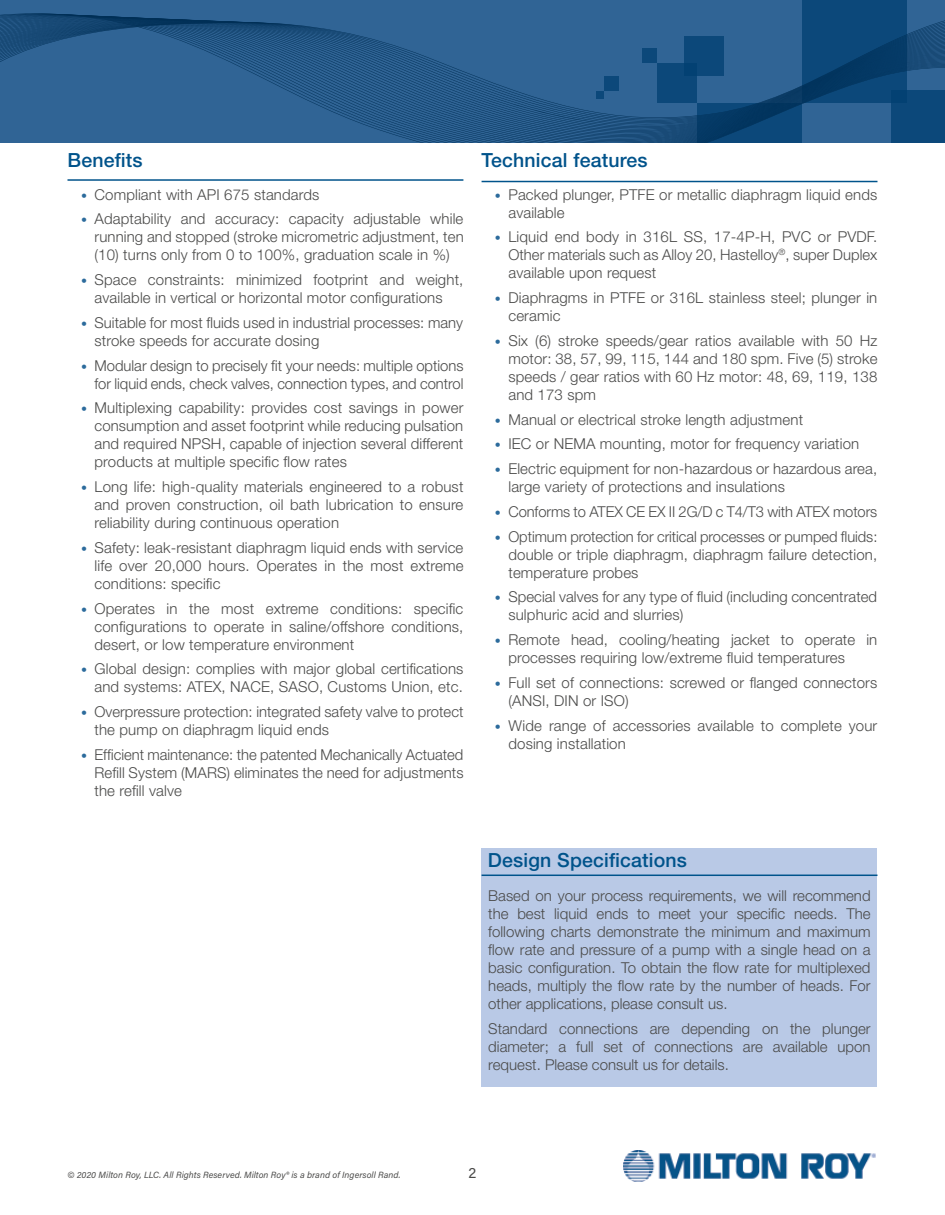
<style>
.page{position:relative;width:945px;height:1215px;background:#fff}
.page>*{position:absolute;margin:0;border:0;box-sizing:border-box;transform-origin:0 0}
.t1{font:500 19.5px "Helvetica Neue LT Pro";letter-spacing:.01em;color:#00538b}
.t2{font:300 15px/18px "Helvetica Neue LT Pro";letter-spacing:.01em;color:#4a4a49;text-align:justify}
.t3{font:15px "Acumin Pro";color:#4a4a49}
.t4{font:italic 9px "Acumin Pro";letter-spacing:.005em;color:#4a4a49}
.s1{font-size:12px;color:#2c6b9c}
</style>
<div class="page">
<div style="left:0;top:0;width:945px;height:143px;background:#306495"></div>
<div style="left:802px;top:0;width:104px;height:103px;background:#0c487a"></div>
<svg style="left:0;top:11px;width:945px;height:132px"></svg>
<img style="left:623px;top:1151px;width:253px;height:30px">
<hr style="left:68px;top:179px;width:395px;height:2px;background:#00538b">
<hr style="left:482px;top:181px;width:395px;height:1px;background:#00538b">
<div style="left:482px;top:848px;width:395px;height:239px;background:#b9c9e6"></div>
<hr style="left:482px;top:875px;width:395px;height:1px;background:#00538b">
<h1 class="t1" style="left:68px;top:148px;width:77px">Benefits</h1>
<h1 class="t1" style="left:481px;top:148px;width:168px">Technical features</h1>
<p class="t2" style="left:81px;top:185px;width:240px"><span class="s1">•</span> Compliant with API 675 standards</p>
<p class="t2" style="left:94px;top:210px;width:371px;text-indent:-14px"><span class="s1">•</span> Adaptability and accuracy: capacity adjustable while running and stopped (stroke micrometric adjustment, ten (10) turns only from 0 to 100%, graduation scale in %)</p>
<p class="t2" style="left:81px;top:271px;width:384px;text-align:center"><span class="s1">•</span> Space constraints: minimized footprint and weight, available in vertical or horizontal motor configurations</p>
<p class="t2" style="left:94px;top:313px;width:370px;text-indent:-14px"><span class="s1">•</span> Suitable for most fluids used in industrial processes: many stroke speeds for accurate dosing</p>
<p class="t2" style="left:81px;top:356px;width:384px;text-align:right"><span class="s1">•</span> Modular design to precisely fit your needs: multiple options for liquid ends, check valves, connection types, and control</p>
<p class="t2" style="left:94px;top:399px;width:370px;text-indent:-14px"><span class="s1">•</span> Multiplexing capability: provides cost savings in power consumption and asset footprint while reducing pulsation and required NPSH, capable of injection several different products at multiple specific flow rates</p>
<p class="t2" style="left:94px;top:478px;width:370px;text-indent:-14px"><span class="s1">•</span> Long life: high-quality materials engineered to a robust and proven construction, oil bath lubrication to ensure reliability during continuous operation</p>
<p class="t2" style="left:94px;top:538px;width:370px;text-indent:-14px"><span class="s1">•</span> Safety: leak-resistant diaphragm liquid ends with service life over 20,000 hours. Operates in the most extreme conditions: specific</p>
<p class="t2" style="left:94px;top:599px;width:370px;text-indent:-14px"><span class="s1">•</span> Operates in the most extreme conditions: specific configurations to operate in saline/offshore conditions, desert, or low temperature environment</p>
<p class="t2" style="left:81px;top:660px;width:384px;text-align:right"><span class="s1">•</span> Global design: complies with major global certifications and systems: ATEX, NACE, SASO, Customs Union, etc.</p>
<p class="t2" style="left:94px;top:703px;width:371px;text-indent:-14px"><span class="s1">•</span> Overpressure protection: integrated safety valve to protect the pump on diaphragm liquid ends</p>
<p class="t2" style="left:94px;top:745px;width:371px;text-indent:-14px"><span class="s1">•</span> Efficient maintenance: the patented Mechanically Actuated Refill System (MARS) eliminates the need for adjustments the refill valve</p>
<p class="t2" style="left:508px;top:185px;width:370px;text-indent:-14px"><span class="s1">•</span> Packed plunger, PTFE or metallic diaphragm liquid ends available</p>
<p class="t2" style="left:508px;top:228px;width:370px;text-indent:-14px"><span class="s1">•</span> Liquid end body in 316L SS, 17-4P-H, PVC or PVDF.<br>Other materials such as Alloy 20, Hastelloy<sup>®</sup>, super Duplex available upon request</p>
<p class="t2" style="left:508px;top:289px;width:370px;text-indent:-14px"><span class="s1">•</span> Diaphragms in PTFE or 316L stainless steel; plunger in ceramic</p>
<p class="t2" style="left:508px;top:331px;width:371px;text-indent:-14px"><span class="s1">•</span> Six (6) stroke speeds/gear ratios available with 50 Hz motor: 38, 57, 99, 115, 144 and 180 spm. Five (5) stroke speeds / gear ratios with 60 Hz motor: 48, 69, 119, 138 and 173 spm</p>
<p class="t2" style="left:495px;top:410px;width:310px"><span class="s1">•</span> Manual or electrical stroke length adjustment</p>
<p class="t2" style="left:495px;top:435px;width:366px"><span class="s1">•</span> IEC or NEMA mounting, motor for frequency variation</p>
<p class="t2" style="left:508px;top:460px;width:370px;text-indent:-14px"><span class="s1">•</span> Electric equipment for non-hazardous or hazardous area, large variety of protections and insulations</p>
<p class="t2" style="left:495px;top:502px;width:384px"><span class="s1">•</span> Conforms to ATEX CE EX II 2G/D c T4/T3 with ATEX motors</p>
<p class="t2" style="left:508px;top:527px;width:371px;text-indent:-14px"><span class="s1">•</span> Optimum protection for critical processes or pumped fluids: double or triple diaphragm, diaphragm failure detection, temperature probes</p>
<p class="t2" style="left:508px;top:588px;width:370px;text-indent:-14px"><span class="s1">•</span> Special valves for any type of fluid (including concentrated sulphuric acid and slurries)</p>
<p class="t2" style="left:508px;top:631px;width:370px;text-indent:-14px"><span class="s1">•</span> Remote head, cooling/heating jacket to operate in processes requiring low/extreme fluid temperatures</p>
<p class="t2" style="left:508px;top:673px;width:370px;text-indent:-14px"><span class="s1">•</span> Full set of connections: screwed or flanged connectors (ANSI, DIN or ISO)</p>
<p class="t2" style="left:508px;top:716px;width:370px;text-indent:-14px"><span class="s1">•</span> Wide range of accessories available to complete your dosing installation</p>
<h1 class="t1" style="left:488px;top:848px;width:201px">Design Specifications</h1>
<p class="t2" style="left:488px;top:886px;width:384px">Based on your process requirements, we will recommend the best liquid ends to meet your specific needs. The following charts demonstrate the minimum and maximum flow rate and pressure of a pump with a single head on a basic configuration. To obtain the flow rate for multiplexed heads, multiply the flow rate by the number of heads. For other applications, please consult us.</p>
<p class="t2" style="left:488px;top:1019px;width:384px">Standard connections are depending on the plunger diameter; a full set of connections are available upon request. Please consult us for details.</p>
<p class="t4" style="left:68px;top:1169px;width:335px">© 2020 Milton Roy, LLC. All Rights Reserved. Milton Roy® is a brand of Ingersoll Rand.</p>
<p class="t3" style="left:469px;top:1163px;width:9px">2</p>
</div>
